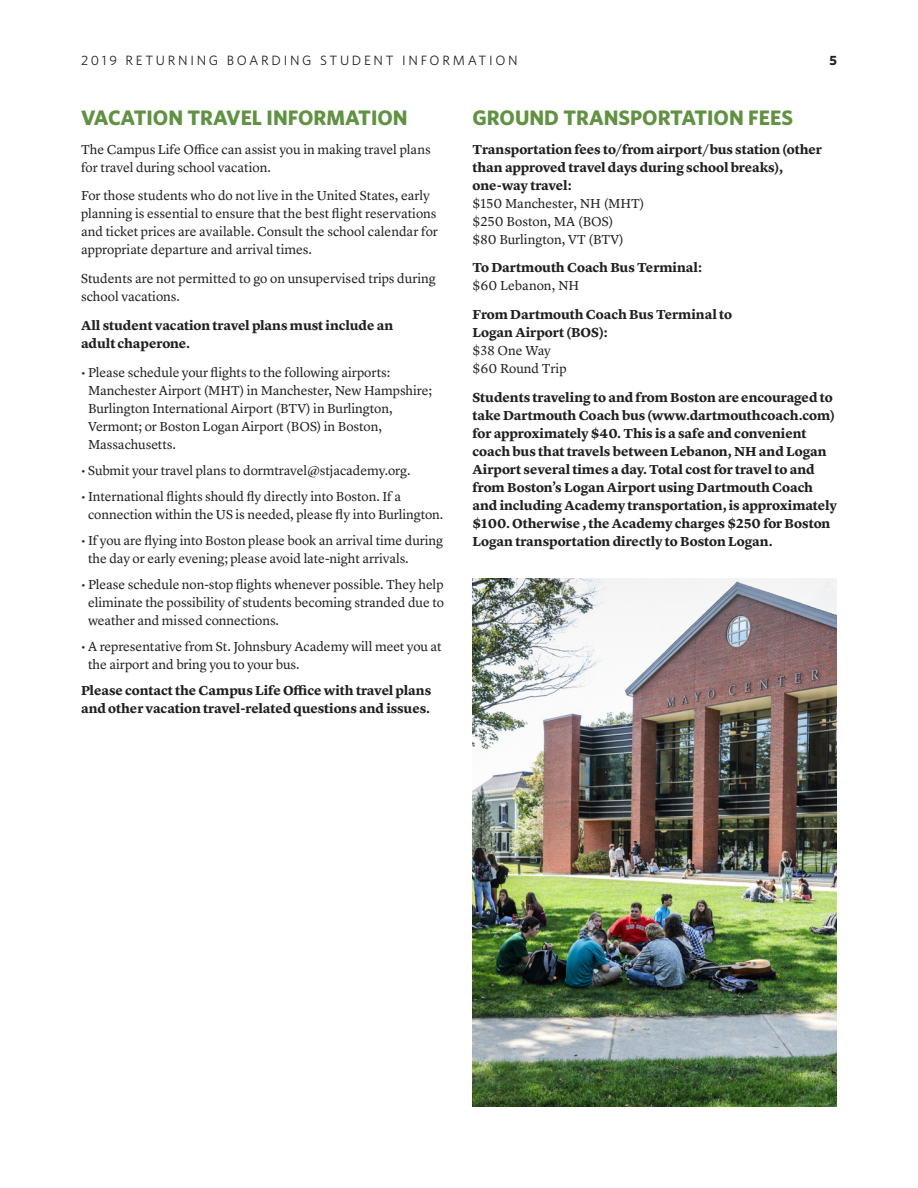
<style>
.page{position:relative;width:918px;height:1188px;background:#fff}
.page>*{position:absolute;margin:0;border:0;box-sizing:border-box;transform-origin:0 0}
.Main_Head{font:700 21px "Whitney";color:#619143}
.Main_Text{font:13.5px/18px "Lyon Text";letter-spacing:-.005em;color:#231f20}
.Main_Text_Bold{font:700 13.5px/18px "Lyon Text";color:#231f20}
.Main_Text-2{font:700 13.5px/18px "Lyon Text";letter-spacing:-.005em;color:#231f20}
.t1{font:13.5px "Whitney";letter-spacing:.2em;color:#231f20}
.t2{font:700 13.5px "Whitney";color:#231f20}
.s1{font-weight:400}
</style>
<div class="page">
<img style="left:472px;top:579px;width:365px;height:528px">
<p class="t1" style="left:81px;top:51px;width:438px">2019 RETURNING BOARDING STUDENT INFORMATION</p>
<p class="t2" style="left:830px;top:51px;width:9px">5</p>
<p class="Main_Head" style="left:81px;top:103px;width:328px">VACATION TRAVEL INFORMATION</p>
<p class="Main_Text" style="left:81px;top:139px;width:351px">The Campus Life Office can assist you in making travel plans for travel during school vacation.</p>
<p class="Main_Text" style="left:81px;top:186px;width:359px">For those students who do not live in the United States, early planning is essential to ensure that the best flight reservations and ticket prices are available. Consult the school calendar for appropriate departure and arrival times.</p>
<p class="Main_Text" style="left:81px;top:269px;width:356px">Students are not permitted to go on unsupervised trips during school vacations.</p>
<p class="Main_Text-2" style="left:81px;top:315px;width:314px">All student vacation travel plans must include an adult chaperone.</p>
<p class="Main_Text" style="left:88px;top:362px;width:345px;text-indent:-7px">• Please schedule your flights to the following airports:<br>Manchester Airport (MHT) in Manchester, New Hampshire; Burlington International Airport (BTV) in Burlington, Vermont; or Boston Logan Airport (BOS) in Boston, Massachusetts.</p>
<p class="Main_Text" style="left:81px;top:460px;width:331px">• Submit your travel plans to dormtravel@stjacademy.org.</p>
<p class="Main_Text" style="left:88px;top:486px;width:357px;text-indent:-7px">• International flights should fly directly into Boston. If a connection within the US is needed, please fly into Burlington.</p>
<p class="Main_Text" style="left:88px;top:530px;width:356px;text-indent:-7px">• If you are flying into Boston please book an arrival time during the day or early evening; please avoid late-night arrivals.</p>
<p class="Main_Text" style="left:88px;top:575px;width:357px;text-align:justify;text-indent:-7px">• Please schedule non-stop flights whenever possible. They help eliminate the possibility of students becoming stranded due to weather and missed connections.</p>
<p class="Main_Text" style="left:88px;top:637px;width:355px;text-indent:-7px">• A representative from St. Johnsbury Academy will meet you at the airport and bring you to your bus.</p>
<p class="Main_Text-2" style="left:81px;top:681px;width:352px">Please contact the Campus Life Office with travel plans and other vacation travel-related questions and issues.</p>
<p class="Main_Head" style="left:472px;top:103px;width:322px">GROUND TRANSPORTATION FEES</p>
<p class="Main_Text_Bold" style="left:472px;top:139px;width:351px">Transportation fees to/from airport/bus station (other than approved travel days during school breaks), one-way travel:<br><span class="s1">$150 Manchester, NH (MHT)<br>$250 Boston, MA (BOS)<br>$80 Burlington, VT (BTV)</span></p>
<p class="Main_Text_Bold" style="left:472px;top:258px;width:231px">To Dartmouth Coach Bus Terminal: <span class="s1">$60 Lebanon, NH</span></p>
<p class="Main_Text_Bold" style="left:472px;top:305px;width:261px">From Dartmouth Coach Bus Terminal to<br>Logan Airport (BOS):<br><span class="s1">$38 One Way<br>$60 Round Trip</span></p>
<p class="Main_Text_Bold" style="left:472px;top:387px;width:366px">Students traveling to and from Boston are encouraged to take Dartmouth Coach bus (www.dartmouthcoach.com) for approximately $40. This is a safe and convenient coach bus that travels between Lebanon, NH and Logan Airport several times a day. Total cost for travel to and from Boston’s Logan Airport using Dartmouth Coach and including Academy transportation, is approximately $100. Otherwise , the Academy charges $250 for Boston Logan transportation directly to Boston Logan.</p>
</div>
